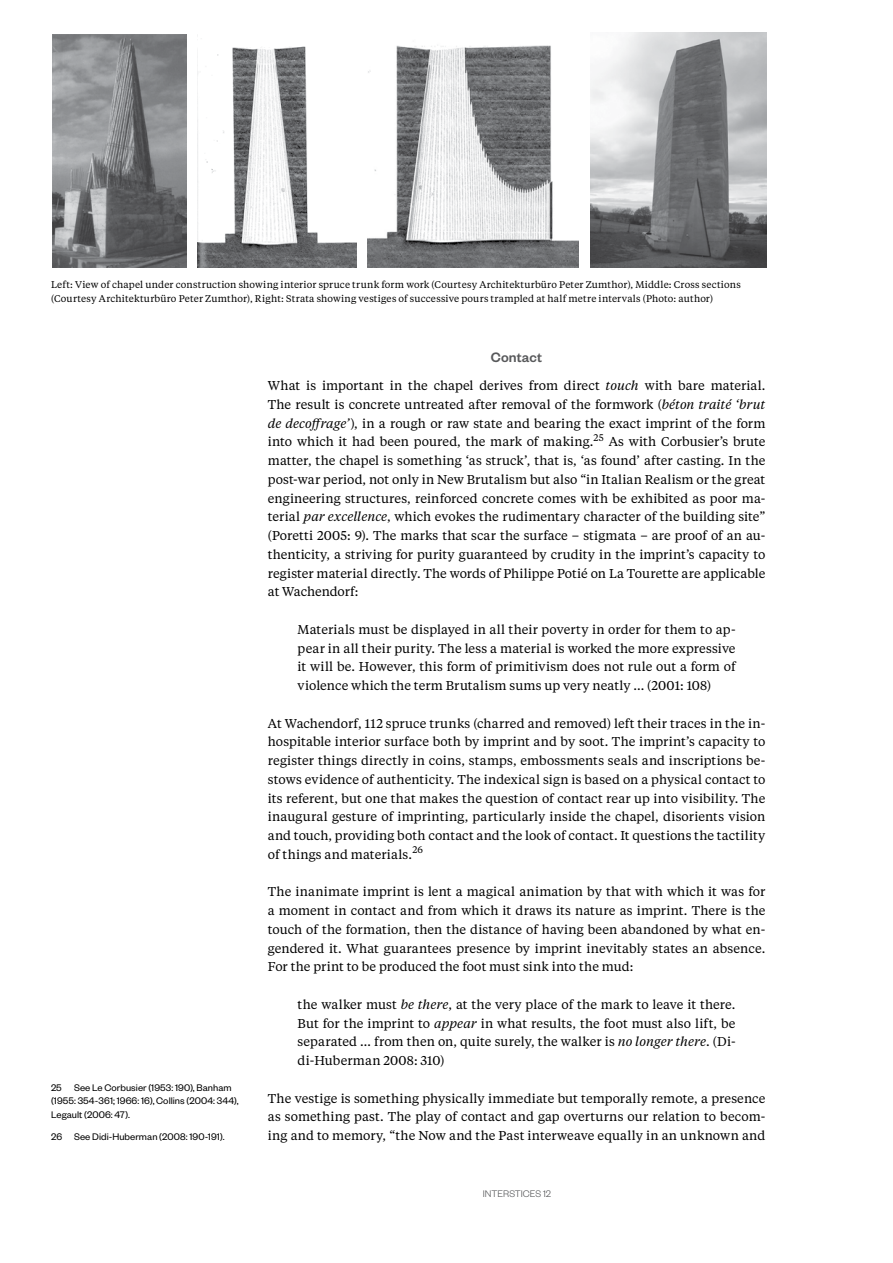
<style>
.page{position:relative;width:893px;height:1263px;background:#fff}
.page>*{position:absolute;margin:0;border:0;box-sizing:border-box;transform-origin:0 0}
.t1{font:500 15px "Founders Grotesk";letter-spacing:.005em;color:#58595b}
.t2{font:12.75px/18.8px "Tiempos Text";letter-spacing:.005em;color:#000;text-align:justify}
.t3{font:10.5px/13.5px "Founders Grotesk";letter-spacing:.01em;color:#000}
.t4{font:300 10.5px "Founders Grotesk";color:#58595b}
.t5{font:9.75px/13.5px "Tiempos Text";letter-spacing:.015em;color:#000}
.s1{font-style:italic}
</style>
<div class="page">
<img style="left:52px;top:34px;width:134px;height:233px">
<img style="left:368px;top:45px;width:211px;height:222px">
<img style="left:197px;top:35px;width:159px;height:232px">
<img style="left:590px;top:33px;width:176px;height:235px">
<p class="t5" style="left:51px;top:277px;width:691px">Left: View of chapel under construction showing interior spruce trunk form work (Courtesy Architekturbüro Peter Zumthor), Middle: Cross sections (Courtesy Architekturbüro Peter Zumthor), Right: Strata showing vestiges of successive pours trampled at half metre intervals (Photo: author)</p>
<p class="t3" style="left:51px;top:1080px;width:189px">25 See Le Corbusier (1953: 190), Banham (1955: 354-361; 1966: 16), Collins (2004: 344),<br>Legault (2006: 47).</p>
<p class="t3" style="left:51px;top:1129px;width:175px">26 See Didi-Huberman (2008: 190-191).</p>
<p class="t1" style="left:491px;top:348px;width:53px">Contact</p>
<p class="t2" style="left:268px;top:376px;width:499px">What is important in the chapel derives from direct <span class="s1">touch</span> with bare material.<br>The result is concrete untreated after removal of the formwork (<span class="s1">béton traité ‘brut de decoffrage’</span>), in a rough or raw state and bearing the exact imprint of the form into which it had been poured, the mark of making.<sup>25</sup> As with Corbusier’s brute matter, the chapel is something ‘as struck’, that is, ‘as found’ after casting. In the post-war period, not only in New Brutalism but also “in Italian Realism or the great engineering structures, reinforced concrete comes with be exhibited as poor ma&shy;terial <span class="s1">par excellence</span>, which evokes the rudimentary character of the building site” (Poretti 2005: 9). The marks that scar the surface – stigmata – are proof of an au&shy;thenticity, a striving for purity guaranteed by crudity in the imprint’s capacity to register material directly. The words of Philippe Potié on La Tourette are applicable at Wachendorf:</p>
<p class="t2" style="left:298px;top:619px;width:439px">Materials must be displayed in all their poverty in order for them to ap&shy;pear in all their purity. The less a material is worked the more expressive it will be. However, this form of primitivism does not rule out a form of violence which the term Brutalism sums up very neatly ... (2001: 108)</p>
<p class="t2" style="left:268px;top:713px;width:499px">At Wachendorf, 112 spruce trunks (charred and removed) left their traces in the in&shy;hospitable interior surface both by imprint and by soot. The imprint’s capacity to register things directly in coins, stamps, embossments seals and inscriptions be&shy;stows evidence of authenticity. The indexical sign is based on a physical contact to its referent, but one that makes the question of contact rear up into visibility. The inaugural gesture of imprinting, particularly inside the chapel, disorients vision and touch, providing both contact and the look of contact. It questions the tactility of things and materials.<sup>26</sup></p>
<p class="t2" style="left:268px;top:882px;width:499px">The inanimate imprint is lent a magical animation by that with which it was for a moment in contact and from which it draws its nature as imprint. There is the touch of the formation, then the distance of having been abandoned by what en&shy;gendered it. What guarantees presence by imprint inevitably states an absence.<br>For the print to be produced the foot must sink into the mud:</p>
<p class="t2" style="left:298px;top:994px;width:439px">the walker must <span class="s1">be there</span>, at the very place of the mark to leave it there.<br>But for the imprint to <span class="s1">appear</span> in what results, the foot must also lift, be separated … from then on, quite surely, the walker is <span class="s1">no longer there</span>. (Di&shy;di-Huberman 2008: 310)</p>
<p class="t2" style="left:268px;top:1088px;width:499px">The vestige is something physically immediate but temporally remote, a presence as something past. The play of contact and gap overturns our relation to becom&shy;ing and to memory, “the Now and the Past interweave equally in an unknown and</p>
<p class="t4" style="left:483px;top:1187px;width:70px">INTERSTICES 12</p>
</div>
